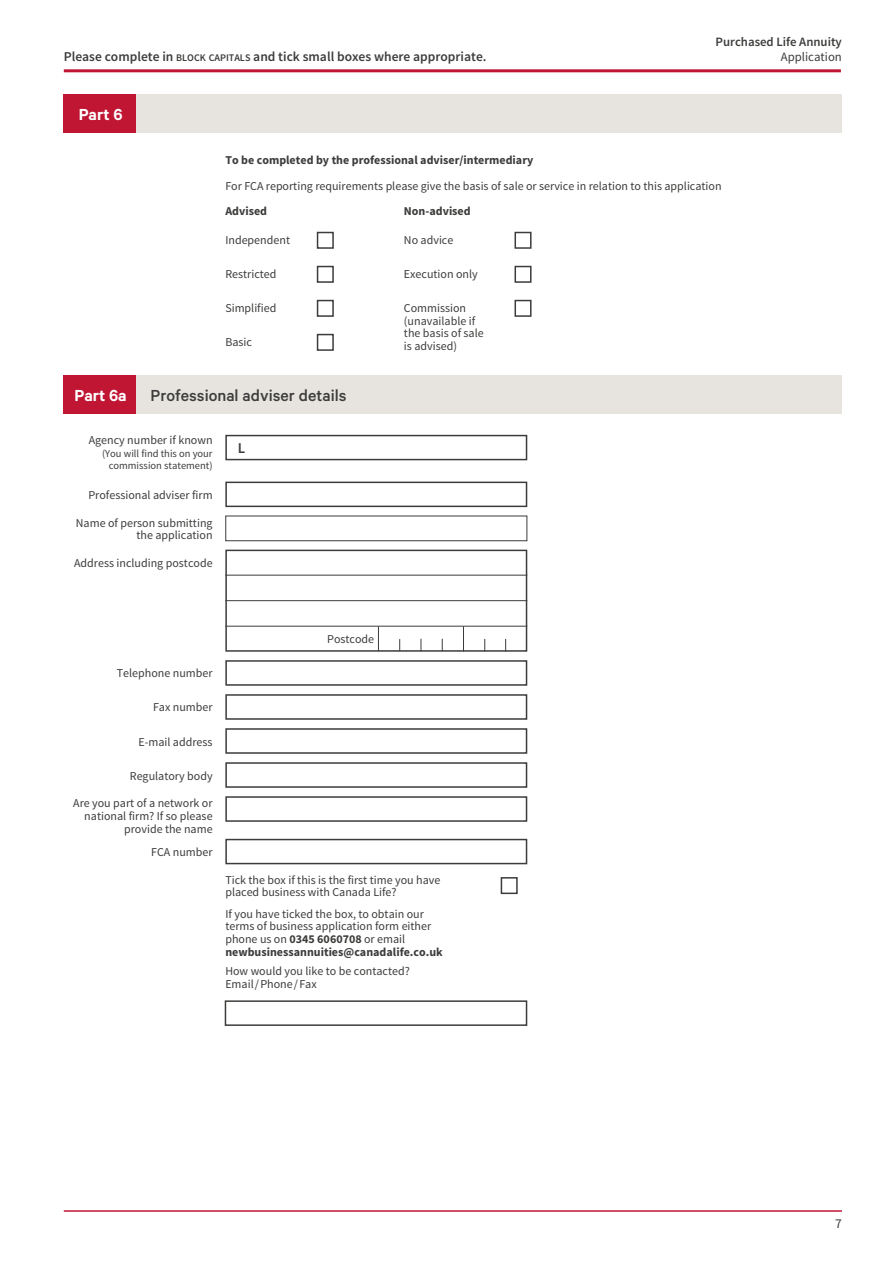
<style>
.page{position:relative;width:893px;height:1263px;background:#fff}
.page>*{position:absolute;margin:0;border:0;box-sizing:border-box;transform-origin:0 0}
.t1{font:500 18px "Calibre";color:#3c3c3b}
.t2{font:600 18px "Calibre";color:#fff}
.t3{font:600 15px "Source Sans Pro";color:#3c3c3b}
.t4{font:600 13.5px "Source Sans Pro";color:#3c3c3b}
.t5{font:13.5px "Source Sans Pro";color:#3c3c3b}
.t6{font:600 12.75px "Source Sans Pro";color:#3c3c3b}
.t7{font:12.75px "Source Sans Pro";color:#3c3c3b}
.t8{font:12px/12.8px "Source Sans Pro";color:#3c3c3b}
.t9{font:700 12px "Source Sans Pro";color:#3c3c3b}
.t10{font:10.5px/12.8px "Source Sans Pro";color:#3c3c3b;text-align:right}
.s1{font-size:10.2px}
.s2{font-weight:700}
</style>
<div class="page">
<div style="left:317px;top:232px;width:17px;height:17px;border:2px solid #3c3c3b"></div>
<div style="left:317px;top:266px;width:17px;height:17px;border:2px solid #3c3c3b"></div>
<div style="left:317px;top:300px;width:17px;height:17px;border:2px solid #3c3c3b"></div>
<div style="left:317px;top:334px;width:17px;height:17px;border:2px solid #3c3c3b"></div>
<div style="left:514px;top:232px;width:17px;height:17px;border:2px solid #3c3c3b"></div>
<div style="left:514px;top:266px;width:17px;height:17px;border:2px solid #3c3c3b"></div>
<div style="left:514px;top:300px;width:17px;height:17px;border:2px solid #3c3c3b"></div>
<div style="left:225px;top:482px;width:302px;height:25px;border:2px solid #3c3c3b"></div>
<div style="left:225px;top:516px;width:302px;height:25px;border:1px solid #3c3c3b"></div>
<div style="left:225px;top:660px;width:302px;height:26px;border:2px solid #3c3c3b"></div>
<div style="left:225px;top:694px;width:302px;height:26px;border:2px solid #3c3c3b"></div>
<div style="left:225px;top:728px;width:302px;height:26px;border:2px solid #3c3c3b"></div>
<div style="left:225px;top:762px;width:302px;height:26px;border:2px solid #3c3c3b"></div>
<div style="left:225px;top:435px;width:302px;height:25px;border:2px solid #3c3c3b"></div>
<div style="left:225px;top:796px;width:302px;height:26px;border:2px solid #3c3c3b"></div>
<div style="left:225px;top:839px;width:302px;height:25px;border:2px solid #3c3c3b"></div>
<div style="left:225px;top:550px;width:302px;height:102px;border:2px solid #3c3c3b"></div>
<hr style="left:225px;top:575px;width:302px;height:1px;background:#3c3c3b">
<hr style="left:225px;top:600px;width:302px;height:1px;background:#3c3c3b">
<hr style="left:225px;top:626px;width:302px;height:1px;background:#3c3c3b">
<svg style="left:463px;top:626px;width:1px;height:25px"></svg>
<svg style="left:378px;top:626px;width:1px;height:25px"></svg>
<div style="left:501px;top:877px;width:17px;height:17px;background:#fff;border:2px solid #3c3c3b"></div>
<div style="left:225px;top:1000px;width:302px;height:26px;background:#fff;border:2px solid #3c3c3b"></div>
<hr style="left:64px;top:1210px;width:778px;height:2px;background:#c01634">
<hr style="left:64px;top:69px;width:777px;height:3px;background:#c01634">
<div style="left:136px;top:95px;width:706px;height:38px;background:#e7e4e0"></div>
<div style="left:64px;top:95px;width:72px;height:38px;background:#c01634"></div>
<div style="left:136px;top:375px;width:706px;height:39px;background:#e7e4e0"></div>
<div style="left:64px;top:375px;width:72px;height:39px;background:#c01634"></div>
<svg style="left:505px;top:639px;width:1px;height:12px"></svg>
<p class="t6" style="left:716px;top:33px;width:128px">Purchased Life Annuity</p>
<p class="t4" style="left:64px;top:48px;width:424px">Please complete in <span class="s1">BLOCK CAPITALS</span> and tick small boxes where appropriate.</p>
<p class="t7" style="left:781px;top:49px;width:63px">Application</p>
<p class="t2" style="left:79px;top:104px;width:45px">Part 6</p>
<p class="t9" style="left:225px;top:153px;width:310px">To be completed by the professional adviser/intermediary</p>
<p class="t8" style="left:225px;top:180px;width:498px">For FCA reporting requirements please give the basis of sale or service in relation to this application</p>
<p class="t9" style="left:225px;top:204px;width:43px">Advised</p>
<p class="t8" style="left:225px;top:234px;width:66px">Independent</p>
<p class="t8" style="left:225px;top:268px;width:53px">Restricted</p>
<p class="t8" style="left:225px;top:302px;width:52px">Simplified</p>
<p class="t8" style="left:225px;top:336px;width:28px">Basic</p>
<p class="t9" style="left:404px;top:204px;width:68px">Non-advised</p>
<p class="t8" style="left:404px;top:234px;width:51px">No advice</p>
<p class="t8" style="left:404px;top:268px;width:75px">Execution only</p>
<p class="t8" style="left:404px;top:302px;width:64px">Commission</p>
<p class="t8" style="left:404px;top:315px;width:81px">(unavailable if the basis of sale is advised)</p>
<p class="t2" style="left:74px;top:384px;width:54px">Part 6a</p>
<p class="t1" style="left:151px;top:385px;width:197px">Professional adviser details</p>
<p class="t8" style="left:89px;top:434px;width:125px">Agency number if known</p>
<p class="t10" style="left:102px;top:447px;width:112px">(You will find this on your commission statement)</p>
<p class="t8" style="left:88px;top:489px;width:126px">Professional adviser firm</p>
<p class="t8" style="left:76px;top:516px;width:138px">Name of person submitting</p>
<p class="t8" style="left:136px;top:529px;width:78px">the application</p>
<p class="t8" style="left:74px;top:557px;width:140px">Address including postcode</p>
<p class="t3" style="left:238px;top:439px;width:9px">L</p>
<p class="t8" style="left:117px;top:667px;width:97px">Telephone number</p>
<p class="t8" style="left:153px;top:701px;width:61px">Fax number</p>
<p class="t8" style="left:138px;top:735px;width:76px">E-mail address</p>
<p class="t8" style="left:130px;top:769px;width:84px">Regulatory body</p>
<p class="t8" style="left:73px;top:797px;width:141px;text-align:right">Are you part of a network or national firm? If so please provide the name</p>
<p class="t8" style="left:151px;top:846px;width:63px">FCA number</p>
<p class="t8" style="left:327px;top:633px;width:49px">Postcode</p>
<p class="t8" style="left:225px;top:873px;width:217px">Tick the box if this is the first time you have placed business with Canada Life?</p>
<p class="t8" style="left:225px;top:907px;width:219px">If you have ticked the box, to obtain our terms of business application form either phone us on <span class="s2">0345 6060708</span> or email <span class="s2">newbusinessannuities@canadalife.co.uk</span></p>
<p class="t8" style="left:225px;top:965px;width:186px">How would you like to be contacted?<br>Email/Phone/Fax</p>
<p class="t5" style="left:835px;top:1215px;width:8px">7</p>
</div>
